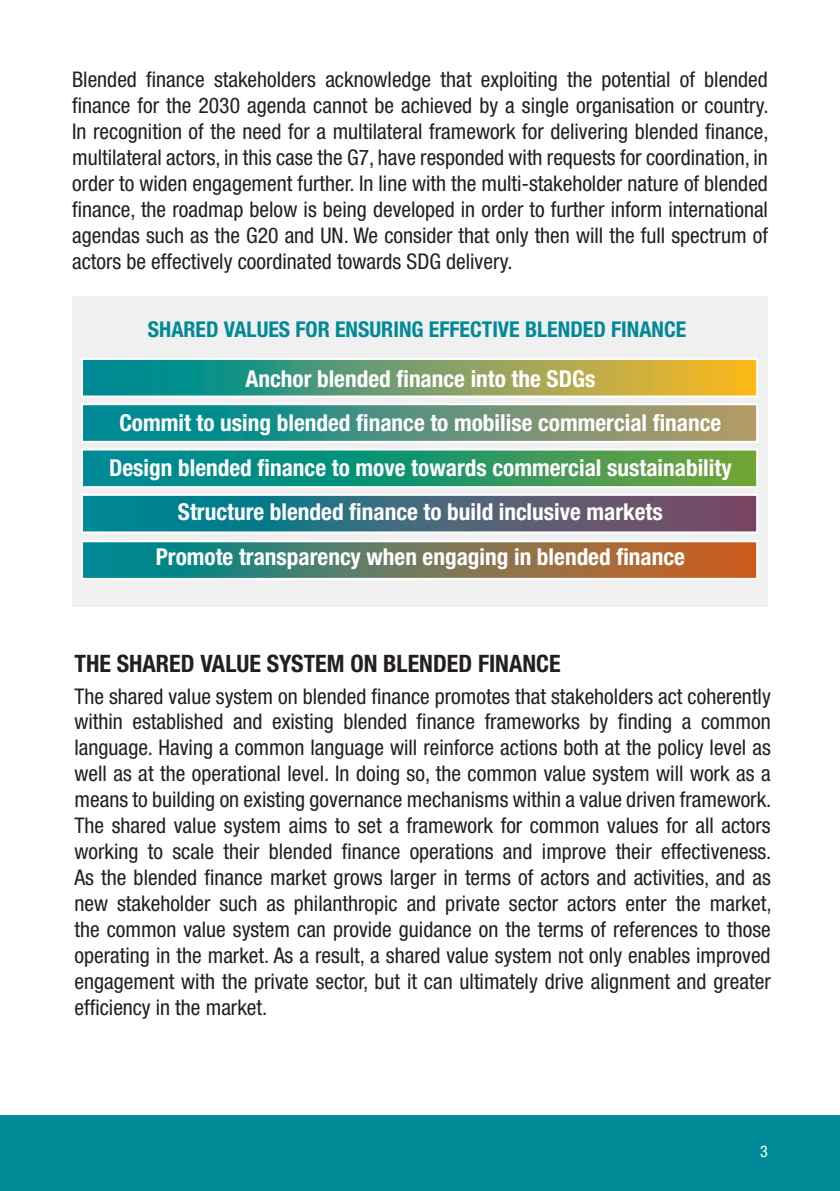
<style>
.page{position:relative;width:840px;height:1191px;background:#fff}
.page>*{position:absolute;margin:0;border:0;box-sizing:border-box;transform-origin:0 0}
.lil_heading{font:700 condensed 24px "Helvetica Neue LT Std";color:#231f20}
.body_copy{font:700 condensed 23.2px "Helvetica Neue LT Std";color:#fff}
.lil_heading-2{font:700 condensed 21.8px "Helvetica Neue LT Std";color:#008997}
.body_copy-2{font:condensed 21.6px/26px "Helvetica Neue LT Std";color:#231f20;text-align:justify}
.t1{font:condensed 16px "Helvetica Neue LT Std";color:#fff}
</style>
<div class="page">
<div style="left:0;top:1115px;width:839px;height:76px;background:#008997"></div>
<div style="left:72px;top:297px;width:695px;height:310px;background:#f0f0f0"></div>
<svg style="left:84px;top:361px;width:670px;height:33px;background:#729f65"></svg>
<div style="left:81px;top:358px;width:676px;height:39px;border:2px solid #fff"></div>
<svg style="left:84px;top:406px;width:670px;height:34px;background:#51917e"></svg>
<div style="left:81px;top:403px;width:676px;height:40px;border:2px solid #fff"></div>
<svg style="left:84px;top:451px;width:670px;height:34px;background:#25956a"></svg>
<div style="left:81px;top:448px;width:676px;height:40px;border:2px solid #fff"></div>
<svg style="left:84px;top:497px;width:670px;height:33px;background:#3b697d"></svg>
<div style="left:81px;top:494px;width:676px;height:39px;border:2px solid #fff"></div>
<svg style="left:84px;top:543px;width:670px;height:34px;background:#67765b"></svg>
<div style="left:81px;top:540px;width:676px;height:40px;border:2px solid #fff"></div>
<p class="body_copy-2" style="left:72px;top:67px;width:697px">Blended finance stakeholders acknowledge that exploiting the potential of blended finance for the 2030 agenda cannot be achieved by a single organisation or country.<br>In recognition of the need for a multilateral framework for delivering blended finance, multilateral actors, in this case the G7, have responded with requests for coordination, in order to widen engagement further. In line with the multi-stakeholder nature of blended finance, the roadmap below is being developed in order to further inform international agendas such as the G20 and UN. We consider that only then will the full spectrum of actors be effectively coordinated towards SDG delivery.</p>
<p class="lil_heading-2" style="left:148px;top:316px;width:539px">SHARED VALUES FOR ENSURING EFFECTIVE BLENDED FINANCE</p>
<p class="body_copy" style="left:245px;top:364px;width:351px">Anchor blended finance into the SDGs</p>
<p class="body_copy" style="left:119px;top:409px;width:603px">Commit to using blended finance to mobilise commercial finance</p>
<p class="body_copy" style="left:109px;top:453px;width:623px">Design blended finance to move towards commercial sustainability</p>
<p class="body_copy" style="left:178px;top:498px;width:486px">Structure blended finance to build inclusive markets</p>
<p class="body_copy" style="left:156px;top:542px;width:530px">Promote transparency when engaging in blended finance</p>
<p class="lil_heading" style="left:74px;top:649px;width:487px">THE SHARED VALUE SYSTEM ON BLENDED FINANCE</p>
<p class="body_copy-2" style="left:74px;top:682px;width:698px">The shared value system on blended finance promotes that stakeholders act coherently within established and existing blended finance frameworks by finding a common language. Having a common language will reinforce actions both at the policy level as well as at the operational level. In doing so, the common value system will work as a means to building on existing governance mechanisms within a value driven framework.<br>The shared value system aims to set a framework for common values for all actors working to scale their blended finance operations and improve their effectiveness.<br>As the blended finance market grows larger in terms of actors and activities, and as new stakeholder such as philanthropic and private sector actors enter the market, the common value system can provide guidance on the terms of references to those operating in the market. As a result, a shared value system not only enables improved engagement with the private sector, but it can ultimately drive alignment and greater efficiency in the market.</p>
<p class="t1" style="left:759px;top:1142px;width:9px">3</p>
</div>
